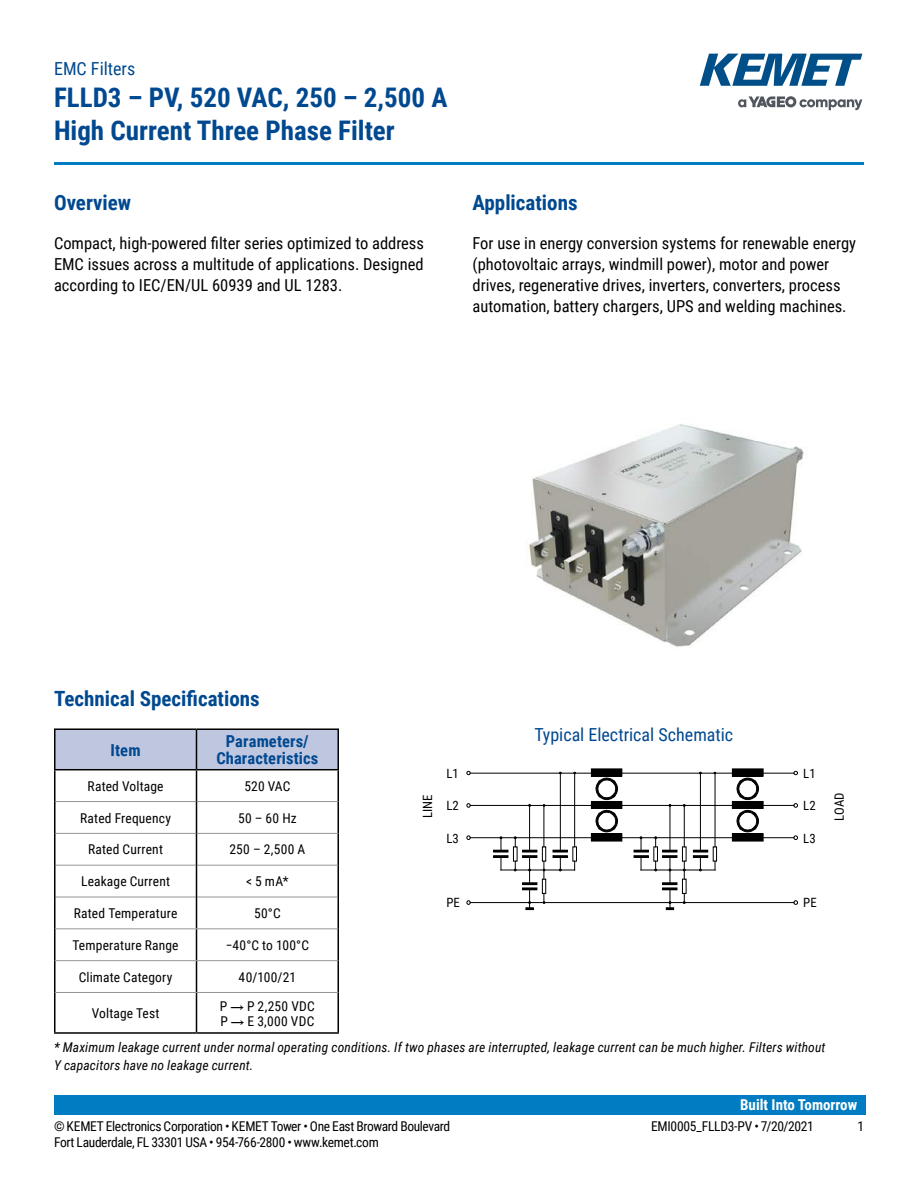
<style>
.page{position:relative;width:918px;height:1188px;background:#fff}
.page>*{position:absolute;margin:0;border:0;box-sizing:border-box;transform-origin:0 0}
.t1{font:700 27px/32.4px "Roboto Condensed";color:#004990}
.t2{font:700 21px "Roboto Condensed";color:#004990}
.t3{font:18px "Roboto Condensed";color:#004990}
.t4{font:16.5px/21px "Roboto Condensed";color:#000;text-align:justify}
.t5{font:700 16.5px/16.5px "Roboto Condensed";letter-spacing:.005em;color:#004990;text-align:center}
.t6{font:700 15px "Roboto Condensed";color:#fff}
.t7{font:13.5px "Roboto Condensed";letter-spacing:.005em;color:#000}
.t8{font:italic 13.5px/18px "Roboto Condensed";letter-spacing:.01em;color:#000}
.t9{font:13.5px "Roboto Condensed";letter-spacing:-.025em;color:#000}
.t10{font:13.5px "Roboto Condensed";letter-spacing:-.02em;color:#000}
.t11{font:13.5px/15px "Roboto Condensed";letter-spacing:.025em;color:#000}
.t12{font:12.75px "Roboto Condensed";color:#010101}
.s1{font-family:"Impact"}
</style>
<div class="page">
<svg style="left:738px;top:96px;width:124px;height:14px"></svg>
<svg style="left:700px;top:54px;width:162px;height:32px"></svg>
<hr style="left:54px;top:162px;width:810px;height:3px;background:#007cc2">
<div style="left:54px;top:1095px;width:811px;height:20px;background:#007cc2"></div>
<img style="left:528px;top:424px;width:276px;height:224px">
<div style="left:56px;top:730px;width:282px;height:39px;background:#bfc6df"></div>
<hr style="left:338px;top:770px;width:1px;height:32px;background:#000">
<hr style="left:338px;top:802px;width:1px;height:31px;background:#000">
<hr style="left:338px;top:833px;width:1px;height:32px;background:#000">
<hr style="left:338px;top:865px;width:1px;height:32px;background:#000">
<hr style="left:338px;top:897px;width:1px;height:32px;background:#000">
<hr style="left:338px;top:929px;width:1px;height:32px;background:#000">
<hr style="left:338px;top:961px;width:1px;height:31px;background:#000">
<hr style="left:338px;top:992px;width:1px;height:40px;background:#000">
<hr style="left:197px;top:1032px;width:142px;height:2px;background:#000">
<hr style="left:56px;top:801px;width:140px;height:1px;background:#939597">
<hr style="left:197px;top:801px;width:141px;height:1px;background:#939597">
<hr style="left:56px;top:833px;width:140px;height:1px;background:#939597">
<hr style="left:197px;top:833px;width:141px;height:1px;background:#939597">
<hr style="left:56px;top:865px;width:140px;height:1px;background:#939597">
<hr style="left:197px;top:865px;width:141px;height:1px;background:#939597">
<hr style="left:56px;top:897px;width:140px;height:1px;background:#939597">
<hr style="left:197px;top:897px;width:141px;height:1px;background:#939597">
<hr style="left:197px;top:928px;width:141px;height:1px;background:#939597">
<hr style="left:197px;top:960px;width:141px;height:1px;background:#939597">
<hr style="left:197px;top:992px;width:141px;height:1px;background:#939597">
<hr style="left:196px;top:730px;width:1px;height:39px;background:#000">
<hr style="left:54px;top:770px;width:2px;height:32px;background:#000">
<hr style="left:196px;top:770px;width:1px;height:32px;background:#000">
<hr style="left:54px;top:802px;width:2px;height:31px;background:#000">
<hr style="left:196px;top:802px;width:1px;height:31px;background:#000">
<hr style="left:54px;top:833px;width:2px;height:32px;background:#000">
<hr style="left:196px;top:833px;width:1px;height:32px;background:#000">
<hr style="left:54px;top:865px;width:2px;height:32px;background:#000">
<hr style="left:196px;top:865px;width:1px;height:32px;background:#000">
<hr style="left:54px;top:897px;width:2px;height:32px;background:#000">
<hr style="left:196px;top:897px;width:1px;height:31px;background:#000">
<hr style="left:54px;top:929px;width:2px;height:32px;background:#000">
<hr style="left:196px;top:929px;width:1px;height:31px;background:#000">
<hr style="left:54px;top:961px;width:2px;height:31px;background:#000">
<hr style="left:196px;top:961px;width:1px;height:31px;background:#000">
<hr style="left:54px;top:992px;width:2px;height:40px;background:#000">
<hr style="left:196px;top:993px;width:1px;height:39px;background:#000">
<hr style="left:54px;top:1032px;width:143px;height:2px;background:#000">
<hr style="left:56px;top:928px;width:141px;height:1px;background:#939597">
<hr style="left:56px;top:960px;width:141px;height:1px;background:#939597">
<hr style="left:56px;top:992px;width:141px;height:1px;background:#939597">
<hr style="left:54px;top:728px;width:143px;height:2px;background:#000">
<hr style="left:54px;top:730px;width:2px;height:39px;background:#000">
<hr style="left:197px;top:728px;width:142px;height:2px;background:#000">
<hr style="left:338px;top:730px;width:1px;height:39px;background:#000">
<hr style="left:54px;top:769px;width:143px;height:1px;background:#000">
<hr style="left:197px;top:769px;width:142px;height:1px;background:#000">
<hr style="left:470px;top:773px;width:324px;height:1px;background:#010101">
<hr style="left:470px;top:805px;width:324px;height:1px;background:#010101">
<hr style="left:470px;top:837px;width:324px;height:1px;background:#010101">
<hr style="left:501px;top:870px;width:74px;height:1px;background:#010101">
<hr style="left:470px;top:902px;width:324px;height:1px;background:#010101">
<div style="left:591px;top:769px;width:31px;height:7px;background:#010101"></div>
<div style="left:591px;top:801px;width:31px;height:7px;background:#010101"></div>
<div style="left:591px;top:834px;width:31px;height:7px;background:#010101"></div>
<svg style="left:595px;top:777px;width:23px;height:23px"></svg>
<svg style="left:595px;top:810px;width:23px;height:23px"></svg>
<hr style="left:560px;top:773px;width:1px;height:77px;background:#010101">
<hr style="left:574px;top:773px;width:1px;height:74px;background:#010101">
<hr style="left:529px;top:805px;width:1px;height:45px;background:#010101">
<div style="left:542px;top:847px;width:4px;height:14px;border:1px solid #010101"></div>
<hr style="left:544px;top:805px;width:1px;height:42px;background:#010101">
<div style="left:513px;top:847px;width:4px;height:14px;border:1px solid #010101"></div>
<div style="left:542px;top:879px;width:4px;height:14px;border:1px solid #010101"></div>
<svg style="left:514px;top:861px;width:2px;height:9px"></svg>
<svg style="left:543px;top:861px;width:2px;height:18px"></svg>
<svg style="left:553px;top:850px;width:14px;height:21px"></svg>
<svg style="left:543px;top:893px;width:2px;height:9px"></svg>
<svg style="left:514px;top:838px;width:2px;height:9px"></svg>
<svg style="left:494px;top:837px;width:14px;height:33px"></svg>
<hr style="left:641px;top:870px;width:74px;height:1px;background:#010101">
<div style="left:732px;top:769px;width:31px;height:7px;background:#010101"></div>
<div style="left:732px;top:801px;width:31px;height:7px;background:#010101"></div>
<div style="left:732px;top:834px;width:31px;height:7px;background:#010101"></div>
<svg style="left:736px;top:777px;width:23px;height:23px"></svg>
<svg style="left:736px;top:810px;width:23px;height:23px"></svg>
<hr style="left:700px;top:773px;width:1px;height:77px;background:#010101">
<div style="left:713px;top:847px;width:4px;height:14px;border:1px solid #010101"></div>
<hr style="left:715px;top:773px;width:1px;height:74px;background:#010101">
<hr style="left:670px;top:805px;width:1px;height:45px;background:#010101">
<div style="left:682px;top:847px;width:4px;height:14px;border:1px solid #010101"></div>
<hr style="left:684px;top:805px;width:1px;height:42px;background:#010101">
<div style="left:682px;top:879px;width:4px;height:14px;border:1px solid #010101"></div>
<svg style="left:655px;top:861px;width:2px;height:9px"></svg>
<svg style="left:683px;top:861px;width:2px;height:18px"></svg>
<svg style="left:693px;top:850px;width:15px;height:21px"></svg>
<svg style="left:683px;top:893px;width:2px;height:9px"></svg>
<svg style="left:655px;top:838px;width:2px;height:9px"></svg>
<svg style="left:634px;top:837px;width:14px;height:33px"></svg>
<svg style="left:794px;top:771px;width:4px;height:4px"></svg>
<svg style="left:794px;top:836px;width:4px;height:4px"></svg>
<svg style="left:523px;top:850px;width:14px;height:60px"></svg>
<svg style="left:663px;top:850px;width:14px;height:60px"></svg>
<p class="t3" style="left:54px;top:61px;width:83px">EMC Filters</p>
<h1 class="t1" style="left:54px;top:84px;width:395px">FLLD3 – PV, 520 VAC, 250 – 2,500 A<br>High Current Three Phase Filter</h1>
<p class="t2" style="left:54px;top:193px;width:79px">Overview</p>
<p class="t4" style="left:54px;top:232px;width:372px">Compact, high-powered 昀椀lter series optimized to address EMC issues across a multitude of applications. Designed according to IEC/EN/UL 60939 and UL 1283.</p>
<p class="t2" style="left:472px;top:188px;width:107px">Applications</p>
<p class="t4" style="left:472px;top:234px;width:385px;text-align:left">For use in energy conversion systems for renewable energy (photovoltaic arrays, windmill power), motor and power drives, regenerative drives, inverters, converters, process automation, battery chargers, UPS and welding machines.</p>
<p class="t2" style="left:54px;top:684px;width:207px">Technical Speci昀椀cations</p>
<p class="t5" style="left:111px;top:743px;width:31px">Item</p>
<p class="t5" style="left:216px;top:735px;width:103px">Parameters/<br>Characteristics</p>
<p class="t7" style="left:88px;top:780px;width:77px">Rated Voltage</p>
<p class="t7" style="left:244px;top:780px;width:48px">520 VAC</p>
<p class="t7" style="left:80px;top:812px;width:92px">Rated Frequency</p>
<p class="t7" style="left:238px;top:812px;width:60px">50 – 60 Hz</p>
<p class="t7" style="left:88px;top:844px;width:76px">Rated Current</p>
<p class="t7" style="left:229px;top:844px;width:77px">250 – 2,500 A</p>
<p class="t7" style="left:81px;top:875px;width:91px">Leakage Current</p>
<p class="t7" style="left:246px;top:875px;width:44px">&lt; 5 mA*</p>
<p class="t7" style="left:74px;top:907px;width:105px">Rated Temperature</p>
<p class="t7" style="left:254px;top:907px;width:28px">50°C</p>
<p class="t7" style="left:73px;top:939px;width:108px">Temperature Range</p>
<p class="t7" style="left:226px;top:936px;width:85px">−40°C to 100°C</p>
<p class="t7" style="left:79px;top:971px;width:95px">Climate Category</p>
<p class="t7" style="left:239px;top:971px;width:59px">40/100/21</p>
<p class="t7" style="left:92px;top:1007px;width:69px">Voltage Test</p>
<p class="t11" style="left:220px;top:999px;width:96px">P <span class="s1">→</span> P 2,250 VDC<br>P <span class="s1">→</span> E 3,000 VDC</p>
<p class="t8" style="left:54px;top:1039px;width:773px">* Maximum leakage current under normal operating conditions. If two phases are interrupted, leakage current can be much higher. Filters without<br>Y capacitors have no leakage current.</p>
<p class="t3" style="left:535px;top:727px;width:200px">Typical Electrical Schematic</p>
<p class="t12" style="left:803px;top:766px;width:14px">L1</p>
<p class="t12" style="left:803px;top:798px;width:14px">L2</p>
<p class="t12" style="left:803px;top:831px;width:14px">L3</p>
<p class="t12" style="left:446px;top:766px;width:14px">L1</p>
<p class="t12" style="left:446px;top:798px;width:14px">L2</p>
<p class="t12" style="left:446px;top:831px;width:14px">L3</p>
<p class="t12" style="left:420px;top:818px;width:25px;rotate:-90deg">LINE</p>
<p class="t12" style="left:832px;top:821px;width:30px;rotate:-90deg">LOAD</p>
<p class="t12" style="left:803px;top:895px;width:15px">PE</p>
<p class="t12" style="left:446px;top:895px;width:15px">PE</p>
<p class="t6" style="left:740px;top:1096px;width:119px">Built Into Tomorrow</p>
<p class="t9" style="left:54px;top:1120px;width:398px">© KEMET Electronics Corporation • KEMET Tower • One East Broward Boulevard</p>
<p class="t10" style="left:651px;top:1120px;width:164px">EMI0005_FLLD3-PV • 7/20/2021</p>
<p class="t7" style="left:857px;top:1120px;width:8px">1</p>
<p class="t9" style="left:54px;top:1136px;width:326px">Fort Lauderdale, FL 33301 USA • 954-766-2800 • www.kemet.com</p>
</div>
